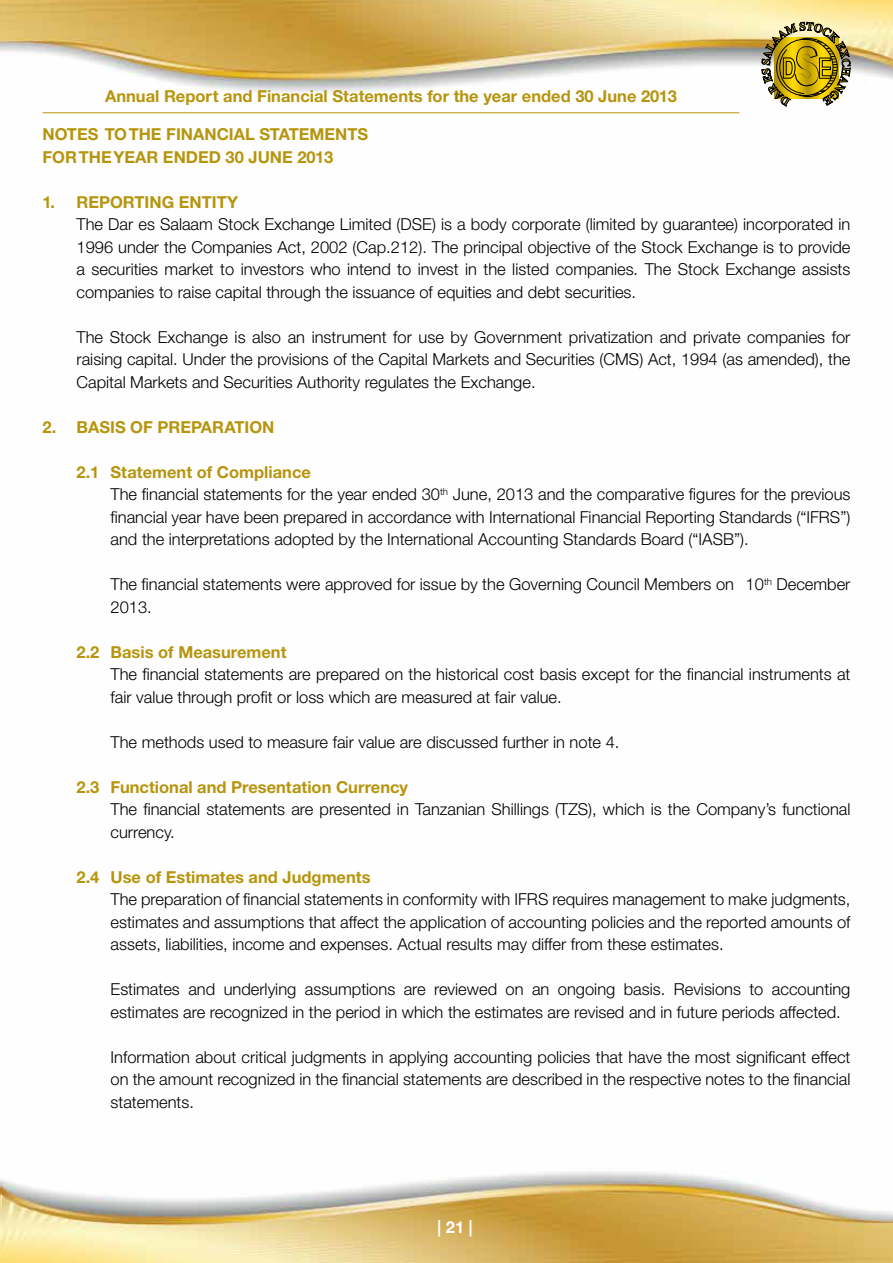
<style>
.page{position:relative;width:893px;height:1263px;background:#fff}
.page>*{position:absolute;margin:0;border:0;box-sizing:border-box;transform-origin:0 0}
.t1{font:300 16.5px/22.5px "Helvetica Neue CE";color:#000}
.t2{font:700 16.5px/22.5px "Helvetica Neue CE";color:#b6950d}
.t3{font:700 16.5px "Helvetica Neue CE";color:#fff}
.s1{font-weight:700;color:#b6950d}
</style>
<div class="page">
<img style="left:0;top:0;width:893px;height:1263px">
<hr style="left:43px;top:112px;width:696px;height:1px;background:#b6950d">
<svg style="left:762px;top:22px;width:88px;height:84px;background:#b09f46"></svg>
<p class="t2" style="left:105px;top:85px;width:573px">Annual Report and Financial Statements for the year ended 30 June 2013</p>
<p class="t2" style="left:43px;top:123px;width:327px">NOTES TO THE FINANCIAL STATEMENTS<br>FOR THE YEAR ENDED 30 JUNE 2013</p>
<p class="t2" style="left:43px;top:191px;width:197px">1. REPORTING ENTITY</p>
<p class="t1" style="left:77px;top:213px;width:775px;text-align:justify">The Dar es Salaam Stock Exchange Limited (DSE) is a body corporate (limited by guarantee) incorporated in 1996 under the Companies Act, 2002 (Cap.212). The principal objective of the Stock Exchange is to provide a securities market to investors who intend to invest in the listed companies. The Stock Exchange assists companies to raise capital through the issuance of equities and debt securities.</p>
<p class="t1" style="left:77px;top:326px;width:775px;text-align:justify">The Stock Exchange is also an instrument for use by Government privatization and private companies for raising capital. Under the provisions of the Capital Markets and Securities (CMS) Act, 1994 (as amended), the Capital Markets and Securities Authority regulates the Exchange.</p>
<p class="t2" style="left:43px;top:416px;width:234px">2. BASIS OF PREPARATION</p>
<p class="t1" style="left:111px;top:461px;width:741px;text-indent:-34px"><span class="s1">2.1 Statement of Compliance<br></span>The financial statements for the year ended 30<sup>th</sup> June, 2013 and the comparative figures for the previous financial year have been prepared in accordance with International Financial Reporting Standards (“IFRS”) and the interpretations adopted by the International Accounting Standards Board (“IASB”).</p>
<p class="t1" style="left:111px;top:573px;width:741px">The financial statements were approved for issue by the Governing Council Members on 10<sup>th</sup> December<br>2013.</p>
<p class="t2" style="left:77px;top:641px;width:211px">2.2 Basis of Measurement</p>
<p class="t1" style="left:111px;top:663px;width:741px">The financial statements are prepared on the historical cost basis except for the financial instruments at fair value through profit or loss which are measured at fair value.</p>
<p class="t1" style="left:111px;top:731px;width:510px">The methods used to measure fair value are discussed further in note 4.</p>
<p class="t2" style="left:77px;top:776px;width:333px">2.3 Functional and Presentation Currency</p>
<p class="t1" style="left:111px;top:798px;width:741px">The financial statements are presented in Tanzanian Shillings (TZS), which is the Company’s functional currency.</p>
<p class="t2" style="left:77px;top:866px;width:296px">2.4 Use of Estimates and Judgments</p>
<p class="t1" style="left:111px;top:888px;width:741px;text-align:justify">The preparation of financial statements in conformity with IFRS requires management to make judgments, estimates and assumptions that affect the application of accounting policies and the reported amounts of assets, liabilities, income and expenses. Actual results may differ from these estimates.</p>
<p class="t1" style="left:111px;top:978px;width:741px">Estimates and underlying assumptions are reviewed on an ongoing basis. Revisions to accounting estimates are recognized in the period in which the estimates are revised and in future periods affected.</p>
<p class="t1" style="left:111px;top:1046px;width:741px;text-align:justify">Information about critical judgments in applying accounting policies that have the most significant effect on the amount recognized in the financial statements are described in the respective notes to the financial statements.</p>
<p class="t3" style="left:438px;top:1217px;width:36px">| 21 |</p>
</div>
